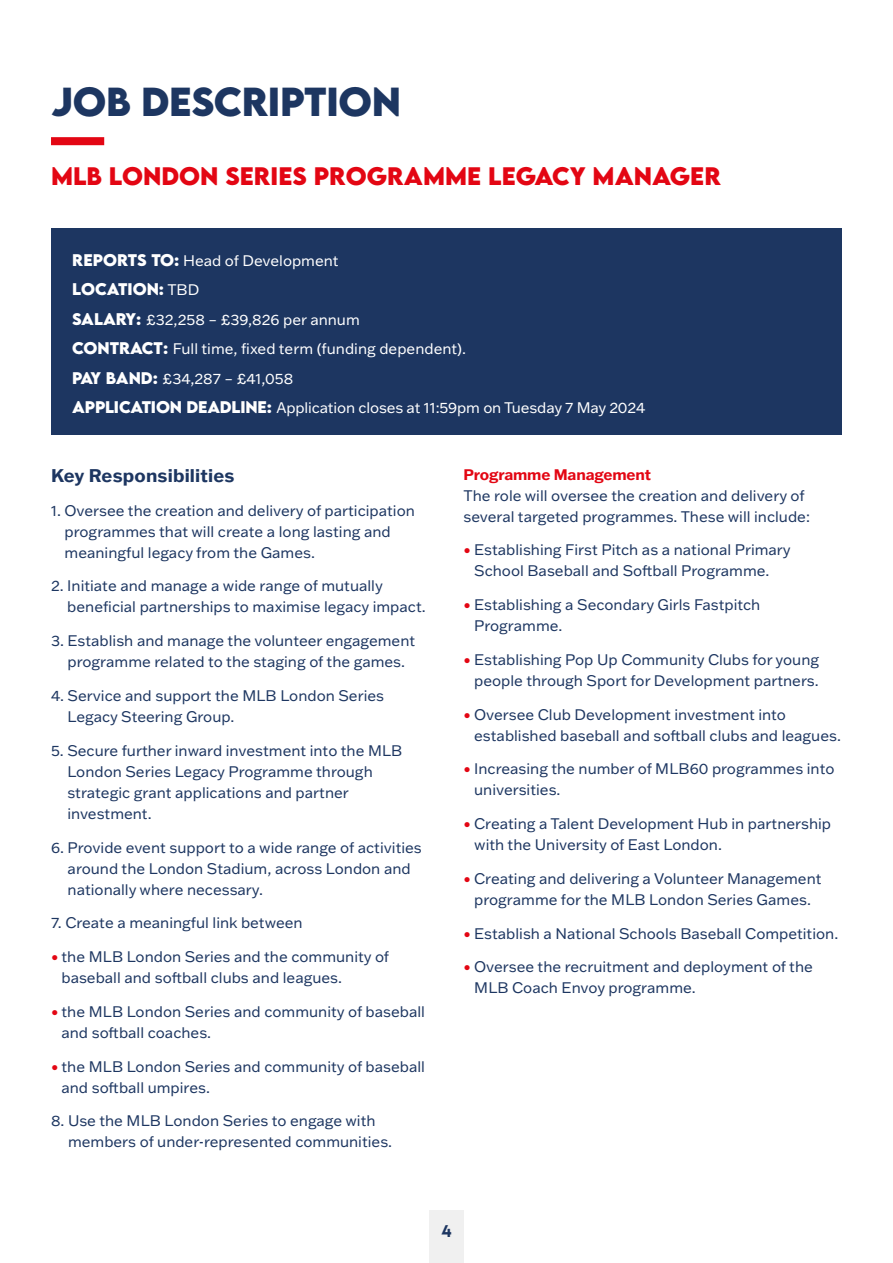
<style>
.page{position:relative;width:893px;height:1263px;background:#fff}
.page>*{position:absolute;margin:0;border:0;box-sizing:border-box;transform-origin:0 0}
.t1{font:700 36px "LEMONMILK";letter-spacing:-.01em;color:#1d3661}
.t2{font:700 22.5px "LEMONMILK";color:#e30613}
.t3{font:700 18px "Franklin Gothic ATF";letter-spacing:.01em;color:#1d3661}
.t4{font:15px/21px "Franklin Gothic ATF";color:#1d3661}
.t5{font:15px/29.5px "Franklin Gothic ATF";color:#fff}
.t6{font:700 15px "Franklin Gothic ATF";letter-spacing:-.01em;color:#e30613}
.t7{font:700 15px "LEMONMILK";color:#fff}
.t8{font:500 15px "LEMONMILK";color:#1d3661}
.s1{font-family:"LEMONMILK";font-weight:700}
.s2{font-family:"Franklin Gothic ATF";font-weight:400}
.s3{color:#e30613}
</style>
<div class="page">
<div style="left:429px;top:1210px;width:35px;height:53px;background:#f0f0f0"></div>
<div style="left:51px;top:137px;width:53px;height:8px;background:#e30613"></div>
<div style="left:51px;top:228px;width:791px;height:207px;background:#1d3661"></div>
<h1 class="t1" style="left:51px;top:77px;width:352px">JOB DESCRIPTION</h1>
<h2 class="t2" style="left:51px;top:161px;width:671px">MLB LONDON SERIES PROGRAMM E LEGACY MANAGER</h2>
<p class="t5" style="left:72px;top:245px;width:268px"><span class="s1">REPORTS TO:</span> Head of Development</p>
<p class="t7" style="left:72px;top:279px;width:22px">LOCAT</p>
<p class="t7" style="left:127px;top:279px;width:73px">ION: <span class="s2">TBD</span></p>
<p class="t5" style="left:72px;top:304px;width:395px"><span class="s1">SALARY:</span> £32,258 – £39,826 per annum<br><span class="s1">CONTRACT:</span> Full time, fixed term (funding dependent).<br><span class="s1">PAY BAND:</span> £34,287 – £41,058</p>
<p class="t7" style="left:72px;top:397px;width:12px">APPL</p>
<p class="t5" style="left:114px;top:393px;width:533px"><span class="s1">ICATION DEADLINE:</span> Application closes at 11:59pm on Tuesday 7 May 2024</p>
<p class="t3" style="left:51px;top:463px;width:185px">Key Responsibilities</p>
<p class="t4" style="left:65px;top:499px;width:352px;text-indent:-14px">1. Oversee the creation and delivery of participation programmes that will create a long lasting and meaningful legacy from the Games.</p>
<p class="t4" style="left:67px;top:575px;width:360px;text-indent:-16px">2. Initiate and manage a wide range of mutually beneficial partnerships to maximise legacy impact.</p>
<p class="t4" style="left:51px;top:630px;width:366px;text-align:center">3. Establish and manage the volunteer engagement programme related to the staging of the games.</p>
<p class="t4" style="left:68px;top:685px;width:318px;text-indent:-17px">4. Service and support the MLB London Series<br>Legacy Steering Group.</p>
<p class="t4" style="left:67px;top:739px;width:337px;text-indent:-16px">5. Secure further inward investment into the MLB London Series Legacy Programme through strategic grant applications and partner investment.</p>
<p class="t4" style="left:68px;top:836px;width:356px;text-indent:-17px">6. Provide event support to a wide range of activities around the London Stadium, across London and nationally where necessary.</p>
<p class="t4" style="left:51px;top:912px;width:253px">7. Create a meaningful link between</p>
<p class="t4" style="left:61px;top:946px;width:329px;text-indent:-10px"><span class="s3">•</span> the MLB London Series and the community of baseball and softball clubs and leagues.</p>
<p class="t4" style="left:61px;top:1000px;width:365px;text-indent:-10px"><span class="s3">•</span> the MLB London Series and community of baseball and softball coaches.</p>
<p class="t4" style="left:61px;top:1055px;width:365px;text-indent:-10px"><span class="s3">•</span> the MLB London Series and community of baseball and softball umpires.</p>
<p class="t4" style="left:68px;top:1110px;width:326px;text-indent:-17px">8. Use the MLB London Series to engage with members of under-represented communities.</p>
<p class="t6" style="left:463px;top:464px;width:189px">Programme Management</p>
<p class="t4" style="left:463px;top:484px;width:348px">The role will oversee the creation and delivery of several targeted programmes. These will include:</p>
<p class="t4" style="left:474px;top:539px;width:318px;text-indent:-11px"><span class="s3">•</span> Establishing First Pitch as a national Primary<br>School Baseball and Softball Programme.</p>
<p class="t4" style="left:474px;top:594px;width:288px;text-indent:-11px"><span class="s3">•</span> Establishing a Secondary Girls Fastpitch<br>Programme.</p>
<p class="t4" style="left:463px;top:649px;width:357px;text-align:right"><span class="s3">•</span> Establishing Pop Up Community Clubs for young people through Sport for Development partners.</p>
<p class="t4" style="left:474px;top:703px;width:368px;text-indent:-11px"><span class="s3">•</span> Oversee Club Development investment into established baseball and softball clubs and leagues.</p>
<p class="t4" style="left:474px;top:758px;width:362px;text-indent:-11px"><span class="s3">•</span> Increasing the number of MLB60 programmes into universities.</p>
<p class="t4" style="left:474px;top:813px;width:358px;text-indent:-11px"><span class="s3">•</span> Creating a Talent Development Hub in partnership with the University of East London.</p>
<p class="t4" style="left:463px;top:868px;width:359px;text-align:center"><span class="s3">•</span> Creating and delivering a Volunteer Management programme for the MLB London Series Games.</p>
<p class="t4" style="left:463px;top:922px;width:376px"><span class="s3">•</span> Establish a National Schools Baseball Competition.</p>
<p class="t4" style="left:474px;top:956px;width:340px;text-indent:-11px"><span class="s3">•</span> Oversee the recruitment and deployment of the<br>MLB Coach Envoy programme.</p>
<p class="t8" style="left:441px;top:1221px;width:12px">4</p>
</div>
